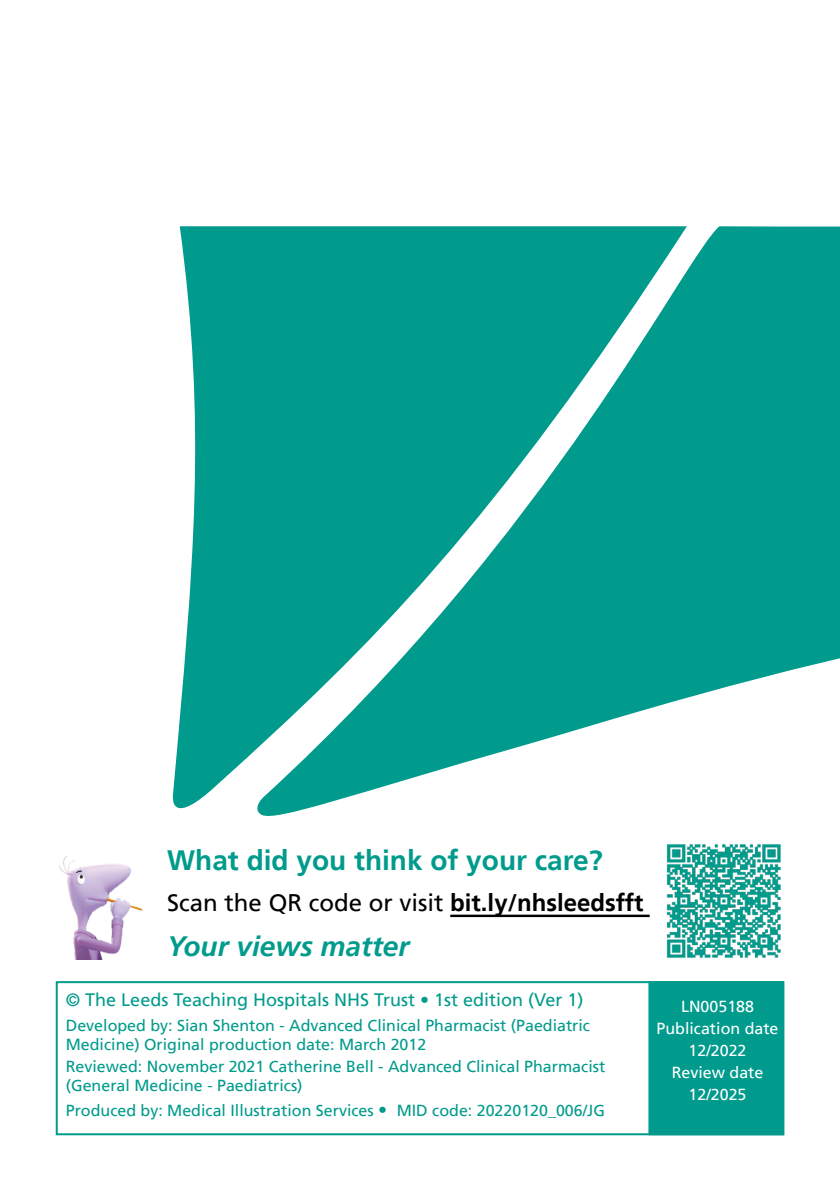
<style>
.page{position:relative;width:840px;height:1191px;background:#fff}
.page>*{position:absolute;margin:0;border:0;box-sizing:border-box;transform-origin:0 0}
.t1{font:700 28px "Frutiger LT";color:#009b8c}
.t2{font:italic 700 28px "Frutiger LT";color:#009b8c}
.t3{font:24px "Frutiger LT";color:#000}
.t4{font:18px "Frutiger LT";color:#009b8c}
.t5{font:16px/19.2px "Frutiger LT";color:#009b8c}
.t6{font:16px/22px "Frutiger LT";color:#fff;text-align:center}
.s1{font-weight:700}
.s2{font-size:18px}
</style>
<div class="page">
<div style="left:56px;top:981px;width:727px;height:154px;border:2px solid #009b8c"></div>
<div style="left:648px;top:981px;width:135px;height:154px;background:#009b8c"></div>
<img style="left:59px;top:856px;width:84px;height:103px">
<hr style="left:450px;top:914px;width:199px;height:3px;background:#000">
<img style="left:666px;top:844px;width:115px;height:114px">
<svg style="left:257px;top:226px;width:582px;height:590px;fill:#009b8c"></svg>
<svg style="left:172px;top:226px;width:514px;height:584px;fill:#009b8c"></svg>
<h1 class="t1" style="left:167px;top:843px;width:437px">What did you think of your care?</h1>
<h2 class="t3" style="left:167px;top:888px;width:477px">Scan the QR code or visit <span class="s1">bit.ly/nhsleedsfft</span></h2>
<h1 class="t2" style="left:167px;top:929px;width:243px">Your views matter</h1>
<p class="t4" style="left:66px;top:989px;width:519px">© The Leeds Teaching Hospitals NHS Trust • 1st edition (Ver 1)</p>
<p class="t5" style="left:66px;top:1015px;width:525px">Developed by: Sian Shenton - Advanced Clinical Pharmacist (Paediatric<br>Medicine) Original production date: March 2012</p>
<p class="t5" style="left:66px;top:1057px;width:540px">Reviewed: November 2021 Catherine Bell - Advanced Clinical Pharmacist (General Medicine - Paediatrics)</p>
<p class="t5" style="left:66px;top:1100px;width:540px">Produced by: Medical Illustration Services <span class="s2">•</span> MID code: 20220120_006/JG</p>
<p class="t6" style="left:656px;top:996px;width:123px">LN005188<br>Publication date<br>12/2022<br>Review date<br>12/2025</p>
</div>
